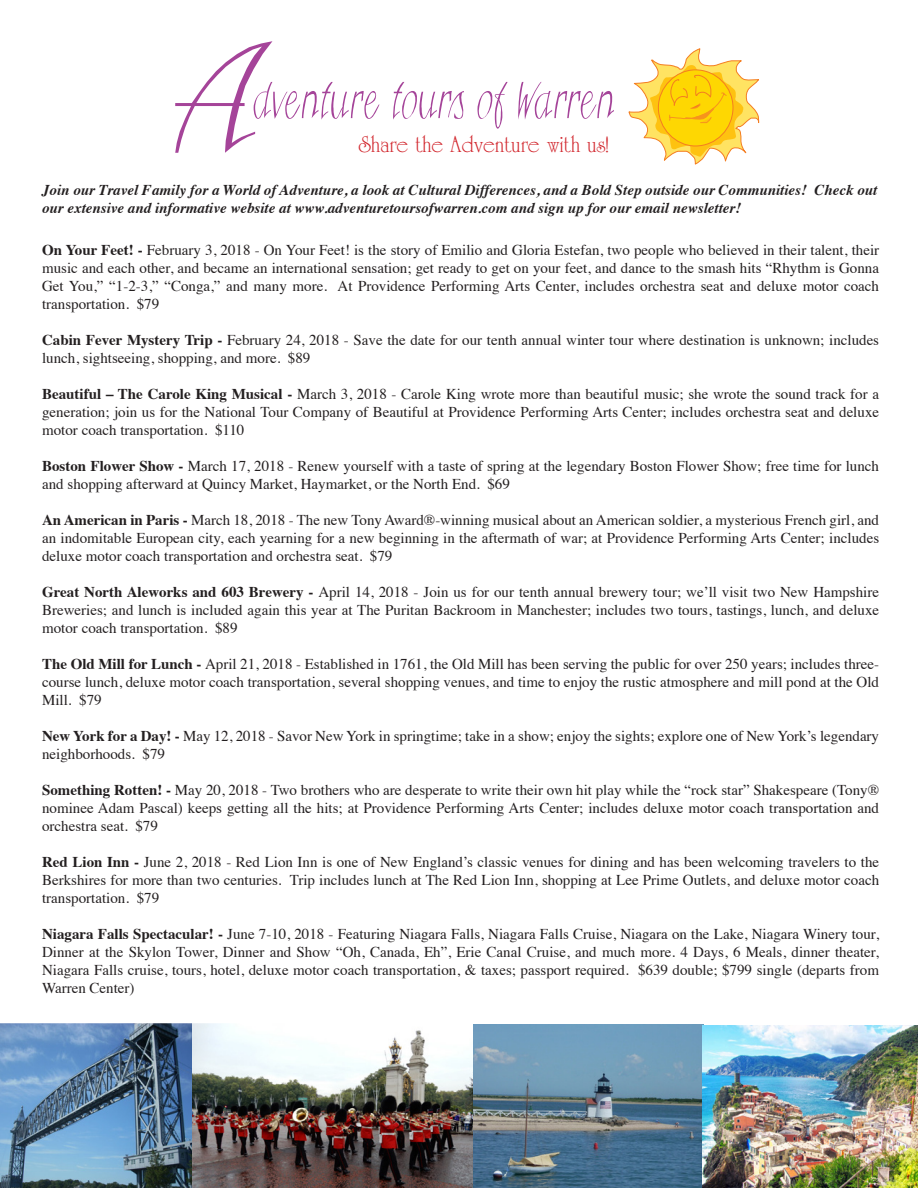
<style>
.page{position:relative;width:918px;height:1188px;background:#fff}
.page>*{position:absolute;margin:0;border:0;box-sizing:border-box;transform-origin:0 0}
.t1{font:24px "University Roman";color:#d1232a}
.t2{font:15px/18px "Times";color:#231f20;text-align:justify}
.t3{font:italic 700 15px/18px "Times";color:#231f20}
.s1{font-weight:700}
</style>
<div class="page">
<img style="left:0;top:1023px;width:192px;height:165px">
<img style="left:192px;top:1023px;width:281px;height:165px">
<img style="left:473px;top:1024px;width:231px;height:164px">
<img style="left:702px;top:1025px;width:216px;height:163px">
<svg style="left:628px;top:48px;width:131px;height:116px"></svg>
<svg style="left:175px;top:41px;width:205px;height:112px"></svg>
<svg style="left:393px;top:82px;width:71px;height:38px"></svg>
<svg style="left:477px;top:82px;width:31px;height:47px"></svg>
<svg style="left:518px;top:82px;width:96px;height:37px"></svg>
<p class="t1" style="left:359px;top:130px;width:251px">Share the Adventure with us!</p>
<p class="t3" style="left:42px;top:179px;width:837px">Join our Travel Family for a World of Adventure, a look at Cultural Differences, and a Bold Step outside our Communities! Check out our extensive and informative website at www.adventuretoursofwarren.com and sign up for our email newsletter!</p>
<p class="t2" style="left:42px;top:240px;width:839px"><span class="s1">On Your Feet! -</span> February 3, 2018 - On Your Feet! is the story of Emilio and Gloria Estefan, two people who believed in their talent, their music and each other, and became an international sensation; get ready to get on your feet, and dance to the smash hits “Rhythm is Gonna Get You,” “1-2-3,” “Conga,” and many more. At Providence Performing Arts Center, includes orchestra seat and deluxe motor coach transportation. $79</p>
<p class="t2" style="left:42px;top:330px;width:839px"><span class="s1">Cabin Fever Mystery Trip -</span> February 24, 2018 - Save the date for our tenth annual winter tour where destination is unknown; includes lunch, sightseeing, shopping, and more. $89</p>
<p class="t2" style="left:42px;top:384px;width:839px"><span class="s1">Beautiful – The Carole King Musical -</span> March 3, 2018 - Carole King wrote more than beautiful music; she wrote the sound track for a generation; join us for the National Tour Company of Beautiful at Providence Performing Arts Center; includes orchestra seat and deluxe motor coach transportation. $110</p>
<p class="t2" style="left:42px;top:456px;width:839px"><span class="s1">Boston Flower Show -</span> March 17, 2018 - Renew yourself with a taste of spring at the legendary Boston Flower Show; free time for lunch and shopping afterward at Quincy Market, Haymarket, or the North End. $69</p>
<p class="t2" style="left:42px;top:510px;width:839px"><span class="s1">An American in Paris -</span> March 18, 2018 - The new Tony Award®-winning musical about an American soldier, a mysterious French girl, and an indomitable European city, each yearning for a new beginning in the aftermath of war; at Providence Performing Arts Center; includes deluxe motor coach transportation and orchestra seat. $79</p>
<p class="t2" style="left:42px;top:582px;width:839px"><span class="s1">Great North Aleworks and 603 Brewery -</span> April 14, 2018 - Join us for our tenth annual brewery tour; we’ll visit two New Hampshire Breweries; and lunch is included again this year at The Puritan Backroom in Manchester; includes two tours, tastings, lunch, and deluxe motor coach transportation. $89</p>
<p class="t2" style="left:42px;top:654px;width:839px"><span class="s1">The Old Mill for Lunch -</span> April 21, 2018 - Established in 1761, the Old Mill has been serving the public for over 250 years; includes three&shy;course lunch, deluxe motor coach transportation, several shopping venues, and time to enjoy the rustic atmosphere and mill pond at the Old Mill. $79</p>
<p class="t2" style="left:42px;top:726px;width:839px"><span class="s1">New York for a Day! -</span> May 12, 2018 - Savor New York in springtime; take in a show; enjoy the sights; explore one of New York’s legendary neighborhoods. $79</p>
<p class="t2" style="left:42px;top:780px;width:839px"><span class="s1">Something Rotten! -</span> May 20, 2018 - Two brothers who are desperate to write their own hit play while the “rock star” Shakespeare (Tony® nominee Adam Pascal) keeps getting all the hits; at Providence Performing Arts Center; includes deluxe motor coach transportation and orchestra seat. $79</p>
<p class="t2" style="left:42px;top:852px;width:839px"><span class="s1">Red Lion Inn -</span> June 2, 2018 - Red Lion Inn is one of New England’s classic venues for dining and has been welcoming travelers to the Berkshires for more than two centuries. Trip includes lunch at The Red Lion Inn, shopping at Lee Prime Outlets, and deluxe motor coach transportation. $79</p>
<p class="t2" style="left:42px;top:924px;width:839px"><span class="s1">Niagara Falls Spectacular! -</span> June 7-10, 2018 - Featuring Niagara Falls, Niagara Falls Cruise, Niagara on the Lake, Niagara Winery tour, Dinner at the Skylon Tower, Dinner and Show “Oh, Canada, Eh”, Erie Canal Cruise, and much more. 4 Days, 6 Meals, dinner theater, Niagara Falls cruise, tours, hotel, deluxe motor coach transportation, &amp; taxes; passport required. $639 double; $799 single (departs from Warren Center)</p>
</div>
